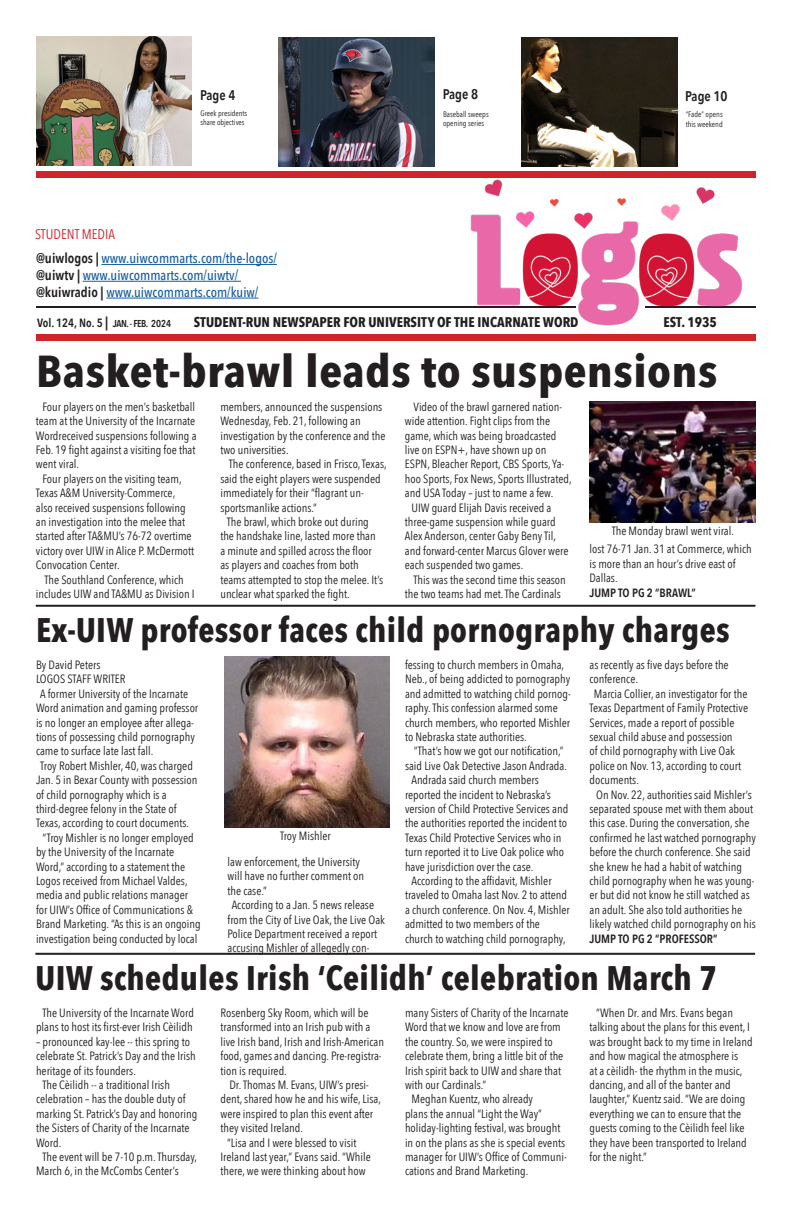
<style>
.page{position:relative;width:792px;height:1224px;background:#fff}
.page>*{position:absolute;margin:0;border:0;box-sizing:border-box;transform-origin:0 0}
.t1{font:700 44.6px "Avenir Next Condensed";letter-spacing:.01em;color:#231f20;scale:1.08 1}
.t2{font:700 34px "Avenir Next Condensed";letter-spacing:.01em;color:#231f20}
.t3{font:500 14px/24.6px "Avenir Next Condensed";color:#175d9e}
.t4{font:700 14px "Avenir Next Condensed";color:#231f20}
.t5{font:600 14px "Avenir Next Condensed";color:#231f20}
.t6{font:12px/14.4px "Avenir Next Condensed";color:#231f20}
.t7{font:600 12px "Avenir Next Condensed";color:#231f20}
.t8{font:600 10px "Avenir Next Condensed";letter-spacing:-.04em;color:#231f20}
.t9{font:8px/9.6px "Avenir Next Condensed";color:#231f20}
.s1{font-weight:400;color:#d1232a}
.s2{font-weight:600;color:#211d1e}
.s3{font-size:12px}
.s4{font-size:14px}
</style>
<div class="page">
<div style="left:36px;top:172px;width:720px;height:6px;background:#d1232a"></div>
<hr style="left:645px;top:307px;width:111px;height:1px;background:#231f20">
<img style="left:522px;top:37px;width:155px;height:129px">
<hr style="left:102px;top:264px;width:175px;height:1px;background:#175d9e">
<hr style="left:83px;top:281px;width:158px;height:1px;background:#175d9e">
<hr style="left:106px;top:298px;width:152px;height:1px;background:#175d9e">
<hr style="left:36px;top:306px;width:540px;height:1px;background:#231f20">
<div style="left:36px;top:335px;width:720px;height:6px;background:#d1232a"></div>
<img style="left:468px;top:179px;width:282px;height:156px">
<img style="left:279px;top:37px;width:156px;height:129px">
<img style="left:36px;top:36px;width:156px;height:129px">
<img style="left:590px;top:401px;width:166px;height:122px">
<hr style="left:36px;top:605px;width:720px;height:2px;background:#231f20">
<img style="left:224px;top:657px;width:165px;height:171px">
<hr style="left:35px;top:953px;width:720px;height:2px;background:#231f20">
<p class="t5" style="left:200px;top:83px;width:37px">Page 4</p>
<p class="t9" style="left:201px;top:108px;width:48px">Greek presidents share objectives</p>
<p class="t3" style="left:35px;top:222px;width:243px"><span class="s1">STUDENT MEDIA<br></span><span class="s2">@uiwlogos |</span> www.uiwcommarts.com/the-logos/</p>
<p class="t3" style="left:36px;top:263px;width:204px"><span class="s2">@uiwtv |</span> www.uiwcommarts.com/uiwtv/</p>
<p class="t3" style="left:36px;top:280px;width:224px"><span class="s2">@kuiwradio |</span> www.uiwcommarts.com/kuiw/</p>
<p class="t5" style="left:443px;top:82px;width:37px">Page 8</p>
<p class="t9" style="left:443px;top:109px;width:47px">Baseball sweeps opening series</p>
<p class="t5" style="left:685px;top:84px;width:44px">Page 10</p>
<p class="t9" style="left:686px;top:109px;width:38px">“Fade” opens</p>
<p class="t9" style="left:686px;top:119px;width:39px">this weekend</p>
<p class="t8" style="left:37px;top:315px;width:136px"><span class="s3">Vol. 124, No. 5</span> <span class="s4">|</span> JAN.- FEB. 2024</p>
<p class="t4" style="left:194px;top:314px;width:386px">STUDENT-RUN NEWSPAPER FOR UNIVERSITY OF THE INCARNATE WORD</p>
<p class="t4" style="left:664px;top:314px;width:55px">EST. 1935</p>
<p class="t1" style="left:36px;top:344px;width:632px">Basket-brawl leads to suspensions</p>
<p class="t6" style="left:36px;top:399px;width:162px;text-indent:7px">Four players on the men’s basketball team at the University of the Incarnate Wordreceived suspensions following a Feb. 19 fight against a visiting foe that went viral.</p>
<p class="t6" style="left:36px;top:471px;width:160px;text-indent:7px">Four players on the visiting team, Texas A&amp;M University-Commerce, also received suspensions following an investigation into the melee that started after TA&amp;MU’s 76-72 overtime victory over UIW in Alice P. McDermott Convocation Center.</p>
<p class="t6" style="left:36px;top:572px;width:160px;text-align:center">The Southland Conference, which includes UIW and TA&amp;MU as Division I</p>
<p class="t6" style="left:405px;top:399px;width:168px;text-indent:9px">Video of the brawl garnered nation&shy;wide attention. Fight clips from the game, which was being broadcasted live on ESPN+, have shown up on ESPN, Bleacher Report, CBS Sports, Ya&shy;hoo Sports, Fox News, Sports Illustrated, and USA Today – just to name a few.</p>
<p class="t6" style="left:405px;top:500px;width:165px;text-indent:7px">UIW guard Elijah Davis received a three-game suspension while guard Alex Anderson, center Gaby Beny Til, and forward-center Marcus Glover were each suspended two games.</p>
<p class="t6" style="left:405px;top:572px;width:163px;text-indent:9px">This was the second time this season the two teams had met. The Cardinals</p>
<p class="t6" style="left:220px;top:399px;width:167px">members, announced the suspensions<br>Wednesday, Feb. 21, following an investigation by the conference and the two universities.</p>
<p class="t6" style="left:220px;top:457px;width:168px;text-indent:9px">The conference, based in Frisco, Texas, said the eight players were suspended immediately for their “flagrant un&shy;sportsmanlike actions.”</p>
<p class="t6" style="left:220px;top:514px;width:164px;text-indent:6px">The brawl, which broke out during the handshake line, lasted more than a minute and spilled across the floor as players and coaches from both teams attempted to stop the melee. It’s unclear what sparked the fight.</p>
<p class="t6" style="left:612px;top:523px;width:124px">The Monday brawl went viral.</p>
<p class="t6" style="left:590px;top:541px;width:164px">lost 76-71 Jan. 31 at Commerce, which is more than an hour’s drive east of<br>Dallas.</p>
<p class="t7" style="left:590px;top:582px;width:108px">JUMP TO PG 2 “BRAWL”</p>
<p class="t2" style="left:36px;top:609px;width:695px">Ex-UIW professor faces child pornography charges</p>
<p class="t6" style="left:36px;top:657px;width:66px">By David Peters</p>
<p class="t6" style="left:36px;top:671px;width:91px">LOGOS STAFF WRITER</p>
<p class="t6" style="left:36px;top:686px;width:164px;text-indent:4px">A former University of the Incarnate Word animation and gaming professor is no longer an employee after allega&shy;tions of possessing child pornography came to surface late last fall.</p>
<p class="t6" style="left:36px;top:758px;width:163px;text-indent:4px">Troy Robert Mishler, 40, was charged Jan. 5 in Bexar County with possession of child pornography which is a third-degree felony in the State of Texas, according to court documents.</p>
<p class="t6" style="left:36px;top:830px;width:166px;text-indent:7px">“Troy Mishler is no longer employed by the University of the Incarnate Word,” according to a statement the Logos received from Michael Valdes, media and public relations manager for UIW’s Office of Communications &amp; Brand Marketing. “As this is an ongoing investigation being conducted by local</p>
<p class="t6" style="left:590px;top:657px;width:141px">as recently as five days before the conference.</p>
<p class="t6" style="left:590px;top:686px;width:160px;text-indent:4px">Marcia Collier, an investigator for the Texas Department of Family Protective Services, made a report of possible sexual child abuse and possession<br>of child pornography with Live Oak police on Nov. 13, according to court documents.</p>
<p class="t6" style="left:590px;top:787px;width:168px;text-indent:7px">On Nov. 22, authorities said Mishler’s separated spouse met with them about this case. During the conversation, she confirmed he last watched pornography before the church conference. She said she knew he had a habit of watching child pornography when he was young&shy;er but did not know he still watched as an adult. She also told authorities he likely watched child pornography on his</p>
<p class="t7" style="left:590px;top:928px;width:129px">JUMP TO PG 2 “PROFESSOR”</p>
<p class="t2" style="left:36px;top:957px;width:683px">UIW schedules Irish ‘Ceilidh’ celebration March 7</p>
<p class="t6" style="left:36px;top:1005px;width:159px;text-align:center">The University of the Incarnate Word plans to host its first-ever Irish Cèilidh</p>
<p class="t6" style="left:36px;top:1034px;width:161px">– pronounced kay-lee -- this spring to celebrate St. Patrick’s Day and the Irish heritage of its founders.</p>
<p class="t6" style="left:36px;top:1077px;width:163px;text-indent:6px">The Cèilidh -- a traditional Irish celebration – has the double duty of marking St. Patrick’s Day and honoring the Sisters of Charity of the Incarnate<br>Word.</p>
<p class="t6" style="left:36px;top:1149px;width:163px;text-indent:6px">The event will be 7-10 p.m. Thursday,<br>March 6, in the McCombs Center’s</p>
<p class="t6" style="left:405px;top:657px;width:167px">fessing to church members in Omaha, Neb., of being addicted to pornography and admitted to watching child pornog&shy;raphy. This confession alarmed some church members, who reported Mishler to Nebraska state authorities.</p>
<p class="t6" style="left:405px;top:743px;width:164px;text-align:center">“That’s how we got our notification,” said Live Oak Detective Jason Andrada.</p>
<p class="t6" style="left:405px;top:772px;width:165px;text-indent:6px">Andrada said church members reported the incident to Nebraska’s version of Child Protective Services and the authorities reported the incident to Texas Child Protective Services who in turn reported it to Live Oak police who have jurisdiction over the case.</p>
<p class="t6" style="left:405px;top:873px;width:166px;text-indent:6px">According to the affidavit, Mishler traveled to Omaha last Nov. 2 to attend a church conference. On Nov. 4, Mishler admitted to two members of the church to watching child pornography,</p>
<p class="t6" style="left:280px;top:828px;width:52px">Troy Mishler</p>
<p class="t6" style="left:228px;top:854px;width:138px">law enforcement, the University will have no further comment on the case.”</p>
<p class="t6" style="left:228px;top:897px;width:159px;text-indent:4px">According to a Jan. 5 news release from the City of Live Oak, the Live Oak Police Department received a report accusing Mishler of allegedly con-</p>
<p class="t6" style="left:405px;top:1005px;width:165px">many Sisters of Charity of the Incarnate Word that we know and love are from the country. So, we were inspired to celebrate them, bring a little bit of the Irish spirit back to UIW and share that with our Cardinals.”</p>
<p class="t6" style="left:405px;top:1091px;width:163px;text-indent:7px">Meghan Kuentz, who already<br>plans the annual “Light the Way” holiday-lighting festival, was brought in on the plans as she is special events manager for UIW’s Office of Communi&shy;cations and Brand Marketing.</p>
<p class="t6" style="left:220px;top:1005px;width:165px">Rosenberg Sky Room, which will be transformed into an Irish pub with a live Irish band, Irish and Irish-American food, games and dancing. Pre-registra&shy;tion is required.</p>
<p class="t6" style="left:220px;top:1077px;width:162px;text-indent:9px">Dr. Thomas M. Evans, UIW’s presi&shy;dent, shared how he and his wife, Lisa, were inspired to plan this event after they visited Ireland.</p>
<p class="t6" style="left:220px;top:1135px;width:152px;text-indent:7px">“Lisa and I were blessed to visit<br>Ireland last year,” Evans said. “While there, we were thinking about how</p>
<p class="t6" style="left:590px;top:1005px;width:165px;text-indent:7px">“When Dr. and Mrs. Evans began talking about the plans for this event, I was brought back to my time in Ireland and how magical the atmosphere is<br>at a cèilidh- the rhythm in the music, dancing, and all of the banter and laughter,” Kuentz said. “We are doing everything we can to ensure that the guests coming to the Cèilidh feel like they have been transported to Ireland for the night.”</p>
</div>
